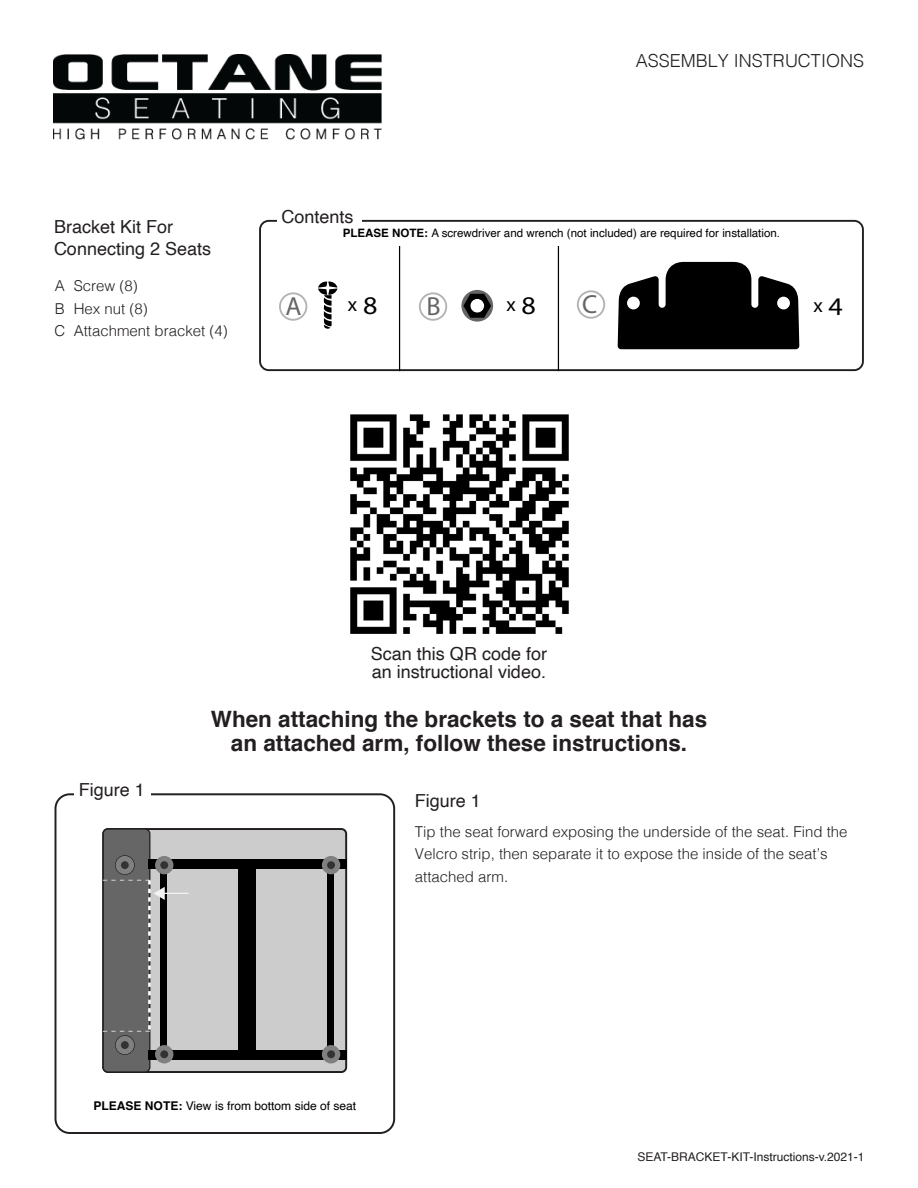
<style>
.page{position:relative;width:918px;height:1188px;background:#fff}
.page>*{position:absolute;margin:0;border:0;box-sizing:border-box;transform-origin:0 0}
.t1{font:26.25px "Myriad Pro";color:#666}
.t2{font:700 22.5px "Helvetica";color:#231f20}
.t3{font:20.25px "Myriad Pro";color:#000}
.t4{font:18px/18px "Helvetica";color:#231f20}
.t5{font:300 18px "Helvetica";color:#231f20}
.t6{font:300 15px/22.5px "Helvetica";color:#231f20}
.t7{font:12px "Helvetica";color:#231f20}
.t8{font:12px "Helvetica";color:#000}
.t9{font:11.55px "Helvetica";color:#000}
.s1{font-weight:700}
.s2{font-size:25.5px}
</style>
<div class="page">
<img style="left:54px;top:54px;width:328px;height:86px">
<svg style="left:259px;top:220px;width:605px;height:151px"></svg>
<hr style="left:558px;top:226px;width:1px;height:145px;background:#000">
<hr style="left:399px;top:226px;width:1px;height:145px;background:#000">
<svg style="left:461px;top:290px;width:32px;height:32px"></svg>
<div style="left:420px;top:293px;width:26px;height:27px;background:#fff;border-radius:50%"></div>
<div style="left:419px;top:292px;width:28px;height:29px;border:2px solid #b3b3b3;border-radius:50%"></div>
<svg style="left:318px;top:281px;width:19px;height:48px"></svg>
<div style="left:280px;top:293px;width:26px;height:27px;background:#fff;border-radius:50%"></div>
<div style="left:279px;top:292px;width:28px;height:29px;border:2px solid #b3b3b3;border-radius:50%"></div>
<div style="left:578px;top:291px;width:26px;height:27px;background:#fff;border-radius:50%"></div>
<div style="left:577px;top:290px;width:28px;height:29px;border:2px solid #b3b3b3;border-radius:50%"></div>
<svg style="left:618px;top:262px;width:181px;height:87px"></svg>
<div style="left:322px;top:222px;width:309px;height:24px;background:#fff"></div>
<div style="left:277px;top:212px;width:84px;height:14px;background:#fff"></div>
<svg style="left:55px;top:793px;width:340px;height:341px"></svg>
<div style="left:103px;top:829px;width:243px;height:243px;background:#ccc;border-radius:5px"></div>
<div style="left:102px;top:828px;width:245px;height:245px;border:2px solid #231f20;border-radius:5px"></div>
<div style="left:148px;top:860px;width:199px;height:9px;background:#000"></div>
<div style="left:148px;top:1050px;width:199px;height:10px;background:#000"></div>
<div style="left:239px;top:863px;width:17px;height:195px;background:#000"></div>
<div style="left:327px;top:863px;width:7px;height:195px;background:#000"></div>
<svg style="left:322px;top:856px;width:18px;height:18px"></svg>
<svg style="left:322px;top:1045px;width:18px;height:18px"></svg>
<svg style="left:102px;top:828px;width:87px;height:245px"></svg>
<div style="left:74px;top:784px;width:76px;height:14px;background:#fff"></div>
<img style="left:350px;top:414px;width:219px;height:220px">
<p class="t5" style="left:636px;top:45px;width:230px">ASSEMBLY INSTRUCTIONS</p>
<p class="t4" style="left:54px;top:219px;width:121px">Bracket Kit For</p>
<p class="t4" style="left:54px;top:240px;width:159px">Connecting 2 Seats</p>
<p class="t6" style="left:55px;top:274px;width:12px">A</p>
<p class="t6" style="left:55px;top:296px;width:12px">B</p>
<p class="t6" style="left:55px;top:319px;width:12px">C</p>
<p class="t6" style="left:74px;top:274px;width:66px">Screw (8)</p>
<p class="t6" style="left:74px;top:296px;width:76px">Hex nut (8)</p>
<p class="t6" style="left:74px;top:319px;width:156px">Attachment bracket (4)</p>
<p class="t4" style="left:282px;top:208px;width:74px">Contents</p>
<p class="t9" style="left:343px;top:224px;width:439px"><span class="s1">PLEASE NOTE:</span> A screwdriver and wrench (not included) are required for installation.</p>
<p class="t1" style="left:286px;top:290px;width:18px">A</p>
<p class="t3" style="left:348px;top:292px;width:31px">x <span class="s2">8</span></p>
<p class="t1" style="left:426px;top:290px;width:16px">B</p>
<p class="t3" style="left:506px;top:292px;width:31px">x <span class="s2">8</span></p>
<p class="t1" style="left:582px;top:288px;width:17px">C</p>
<p class="t3" style="left:813px;top:292px;width:31px">x <span class="s2">4</span></p>
<p class="t4" style="left:371px;top:645px;width:178px">Scan this QR code for an instructional video.</p>
<p class="t4" style="left:79px;top:782px;width:68px">Figure 1</p>
<p class="t2" style="left:211px;top:701px;width:498px">When attaching the brackets to a seat that has</p>
<p class="t2" style="left:231px;top:725px;width:458px">an attached arm, follow these instructions.</p>
<p class="t4" style="left:415px;top:792px;width:68px">Figure 1</p>
<p class="t6" style="left:415px;top:819px;width:434px">Tip the seat forward exposing the underside of the seat. Find the<br>Velcro strip, then separate it to expose the inside of the seat’s attached arm.</p>
<p class="t8" style="left:93px;top:1097px;width:264px"><span class="s1">PLEASE NOTE:</span> View is from bottom side of seat</p>
<p class="t7" style="left:638px;top:1148px;width:228px">SEAT-BRACKET-KIT-Instructions-v.2021-1</p>
</div>
